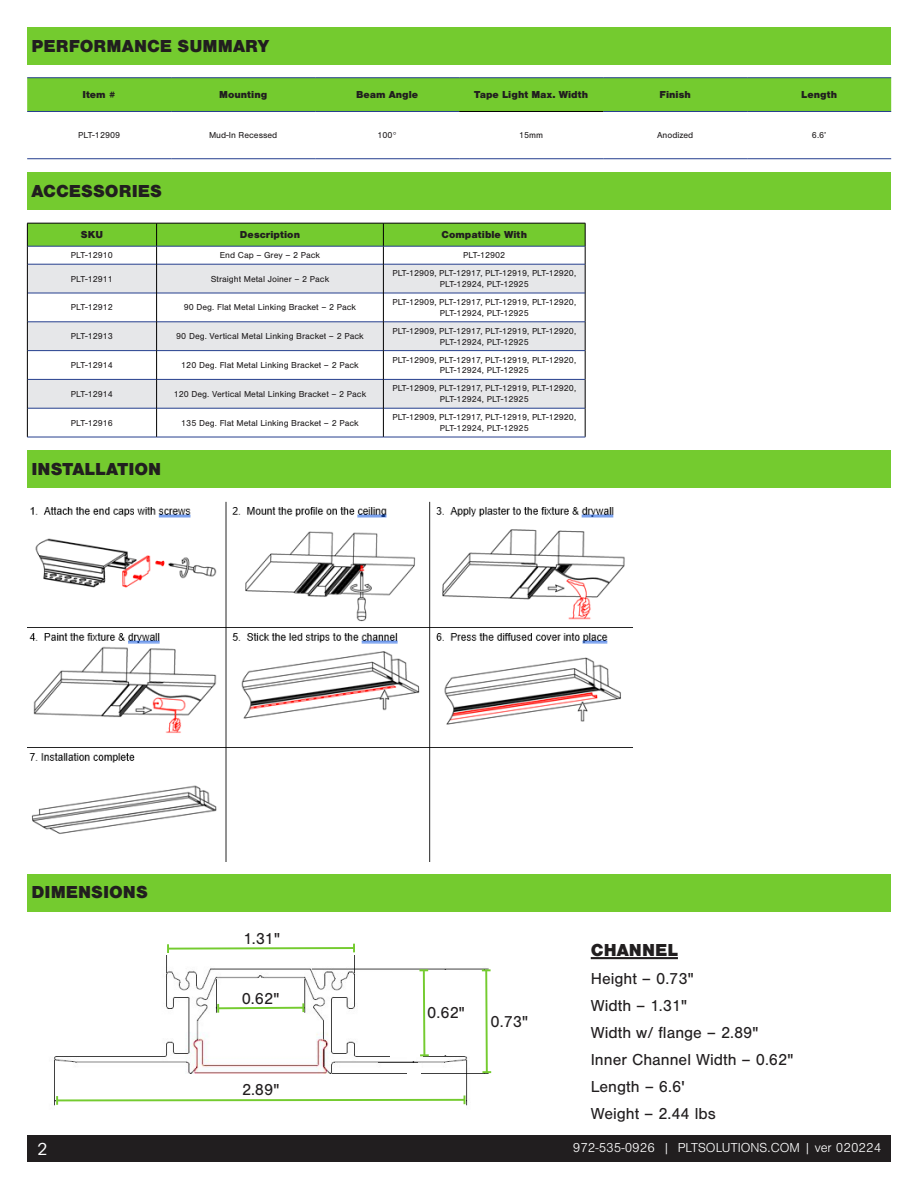
<style>
.page{position:relative;width:918px;height:1188px;background:#fff}
.page>*{position:absolute;margin:0;border:0;box-sizing:border-box;transform-origin:0 0}
.t1{font:900 18px "Nimbus San";color:#211e1f}
.t2{font:18px "Balto";color:#fff}
.PLT_Body{font:16.5px "Nimbus San";color:#211e1f}
.t3{font:300 13.5px "Nimbus San";color:#fff}
.t4{font:900 10.5px "Nimbus San";color:#211e1f}
.t5{font:9px/10.8px "Nimbus San";color:#211e1f;text-align:center}
</style>
<div class="page">
<div style="left:27px;top:1135px;width:864px;height:27px;background:#211e1f"></div>
<div style="left:27px;top:78px;width:864px;height:33px;background:#74cb2f"></div>
<hr style="left:27px;top:158px;width:144px;height:1px;background:#253f8e">
<hr style="left:171px;top:158px;width:144px;height:1px;background:#253f8e">
<hr style="left:315px;top:158px;width:144px;height:1px;background:#253f8e">
<hr style="left:459px;top:158px;width:144px;height:1px;background:#253f8e">
<hr style="left:603px;top:158px;width:144px;height:1px;background:#253f8e">
<hr style="left:747px;top:158px;width:144px;height:1px;background:#253f8e">
<hr style="left:27px;top:77px;width:144px;height:1px;background:#253f8e">
<hr style="left:171px;top:77px;width:144px;height:1px;background:#253f8e">
<hr style="left:315px;top:77px;width:144px;height:1px;background:#253f8e">
<hr style="left:459px;top:77px;width:144px;height:1px;background:#253f8e">
<hr style="left:603px;top:77px;width:144px;height:1px;background:#253f8e">
<hr style="left:747px;top:77px;width:144px;height:1px;background:#253f8e">
<hr style="left:27px;top:111px;width:144px;height:1px;background:#253f8e">
<hr style="left:171px;top:111px;width:144px;height:1px;background:#253f8e">
<hr style="left:315px;top:111px;width:144px;height:1px;background:#253f8e">
<hr style="left:603px;top:111px;width:144px;height:1px;background:#253f8e">
<hr style="left:747px;top:111px;width:144px;height:1px;background:#253f8e">
<hr style="left:459px;top:111px;width:144px;height:1px;background:#000">
<div style="left:27px;top:27px;width:864px;height:37px;background:#74cb2f"></div>
<div style="left:27px;top:172px;width:864px;height:37px;background:#74cb2f"></div>
<div style="left:27px;top:451px;width:864px;height:37px;background:#74cb2f"></div>
<hr style="left:27px;top:437px;width:130px;height:1px;background:#253f8e">
<hr style="left:157px;top:437px;width:226px;height:1px;background:#253f8e">
<hr style="left:383px;top:437px;width:202px;height:1px;background:#253f8e">
<svg style="left:27px;top:223px;width:559px;height:214px"></svg>
<div style="left:27px;top:874px;width:864px;height:37px;background:#74cb2f"></div>
<hr style="left:591px;top:957px;width:87px;height:2px;background:#211e1f">
<img style="left:54px;top:956px;width:428px;height:150px">
<svg style="left:167px;top:944px;width:188px;height:9px"></svg>
<div style="left:217px;top:990px;width:87px;height:26px;background:#fff"></div>
<svg style="left:216px;top:1003px;width:89px;height:10px"></svg>
<div style="left:56px;top:1075px;width:409px;height:37px;background:#fff"></div>
<div style="left:390px;top:990px;width:32px;height:66px;background:#fff"></div>
<div style="left:408px;top:1063px;width:13px;height:10px;background:#fff"></div>
<div style="left:427px;top:970px;width:32px;height:85px;background:#fff"></div>
<div style="left:470px;top:970px;width:29px;height:103px;background:#fff"></div>
<svg style="left:55px;top:1095px;width:411px;height:10px"></svg>
<svg style="left:482px;top:968px;width:9px;height:106px"></svg>
<svg style="left:408px;top:968px;width:21px;height:93px"></svg>
<img style="left:27px;top:501px;width:606px;height:360px">
<p class="t1" style="left:32px;top:35px;width:239px">PERFORMANCE SUMMARY</p>
<p class="t4" style="left:82px;top:89px;width:35px">Item #</p>
<p class="t4" style="left:219px;top:89px;width:50px">Mounting</p>
<p class="t4" style="left:356px;top:89px;width:64px">Beam Angle</p>
<p class="t4" style="left:474px;top:89px;width:116px">Tape Light Max. Width</p>
<p class="t4" style="left:660px;top:89px;width:33px">Finish</p>
<p class="t4" style="left:801px;top:89px;width:38px">Length</p>
<p class="t5" style="left:78px;top:130px;width:44px">PLT-12909</p>
<p class="t5" style="left:209px;top:130px;width:70px">Mud-In Recessed</p>
<p class="t5" style="left:377px;top:130px;width:21px">100°</p>
<p class="t5" style="left:519px;top:130px;width:26px">15mm</p>
<p class="t5" style="left:657px;top:130px;width:38px">Anodized</p>
<p class="t5" style="left:812px;top:130px;width:16px">6.6’</p>
<p class="t1" style="left:32px;top:181px;width:132px">ACCESSORIES</p>
<p class="t4" style="left:81px;top:229px;width:24px">SKU</p>
<p class="t4" style="left:240px;top:229px;width:62px">Description</p>
<p class="t4" style="left:442px;top:229px;width:87px">Compatible With</p>
<p class="t5" style="left:71px;top:250px;width:44px">PLT-12910</p>
<p class="t5" style="left:220px;top:250px;width:102px">End Cap – Grey – 2 Pack</p>
<p class="t5" style="left:463px;top:250px;width:44px">PLT-12902</p>
<p class="t5" style="left:71px;top:273px;width:44px">PLT-12911</p>
<p class="t5" style="left:211px;top:273px;width:120px">Straight Metal Joiner – 2 Pack</p>
<p class="t5" style="left:392px;top:268px;width:185px">PLT-12909, PLT-12917, PLT-12919, PLT-12920,<br>PLT-12924, PLT-12925</p>
<p class="t5" style="left:71px;top:302px;width:44px">PLT-12912</p>
<p class="t5" style="left:184px;top:302px;width:174px">90 Deg. Flat Metal Linking Bracket – 2 Pack</p>
<p class="t5" style="left:392px;top:297px;width:185px">PLT-12909, PLT-12917, PLT-12919, PLT-12920,<br>PLT-12924, PLT-12925</p>
<p class="t5" style="left:71px;top:331px;width:44px">PLT-12913</p>
<p class="t5" style="left:176px;top:331px;width:189px">90 Deg. Vertical Metal Linking Bracket – 2 Pack</p>
<p class="t5" style="left:392px;top:326px;width:185px">PLT-12909, PLT-12917, PLT-12919, PLT-12920,<br>PLT-12924, PLT-12925</p>
<p class="t5" style="left:71px;top:360px;width:44px">PLT-12914</p>
<p class="t5" style="left:181px;top:360px;width:179px">120 Deg. Flat Metal Linking Bracket – 2 Pack</p>
<p class="t5" style="left:392px;top:354px;width:185px">PLT-12909, PLT-12917, PLT-12919, PLT-12920,<br>PLT-12924, PLT-12925</p>
<p class="t5" style="left:71px;top:389px;width:44px">PLT-12914</p>
<p class="t5" style="left:174px;top:389px;width:194px">120 Deg. Vertical Metal Linking Bracket – 2 Pack</p>
<p class="t5" style="left:392px;top:383px;width:185px">PLT-12909, PLT-12917, PLT-12919, PLT-12920,<br>PLT-12924, PLT-12925</p>
<p class="t5" style="left:71px;top:417px;width:44px">PLT-12916</p>
<p class="t5" style="left:181px;top:417px;width:179px">135 Deg. Flat Metal Linking Bracket – 2 Pack</p>
<p class="t5" style="left:392px;top:412px;width:185px">PLT-12909, PLT-12917, PLT-12919, PLT-12920,<br>PLT-12924, PLT-12925</p>
<p class="t1" style="left:32px;top:459px;width:131px">INSTALLATION</p>
<p class="t1" style="left:32px;top:882px;width:118px">DIMENSIONS</p>
<p class="t2" style="left:38px;top:1138px;width:11px">2</p>
<p class="PLT_Body" style="left:243px;top:930px;width:38px">1.31"</p>
<p class="PLT_Body" style="left:242px;top:989px;width:39px">0.62"</p>
<p class="PLT_Body" style="left:242px;top:1081px;width:39px">2.89"</p>
<p class="PLT_Body" style="left:427px;top:1004px;width:39px">0.62"</p>
<p class="PLT_Body" style="left:490px;top:1012px;width:39px">0.73"</p>
<p class="t1" style="left:591px;top:940px;width:89px">CHANNEL</p>
<p class="PLT_Body" style="left:591px;top:970px;width:104px">Height – 0.73"</p>
<p class="PLT_Body" style="left:591px;top:997px;width:98px">Width – 1.31"</p>
<p class="PLT_Body" style="left:591px;top:1024px;width:169px">Width w/ flange – 2.89"</p>
<p class="PLT_Body" style="left:591px;top:1051px;width:204px">Inner Channel Width – 0.62"</p>
<p class="PLT_Body" style="left:591px;top:1078px;width:95px">Length – 6.6'</p>
<p class="PLT_Body" style="left:591px;top:1105px;width:127px">Weight – 2.44 lbs</p>
<h3 class="t3" style="left:573px;top:1140px;width:310px">972-535-0926 | PLTSOLUTIONS.COM | ver 020224</h3>
</div>
